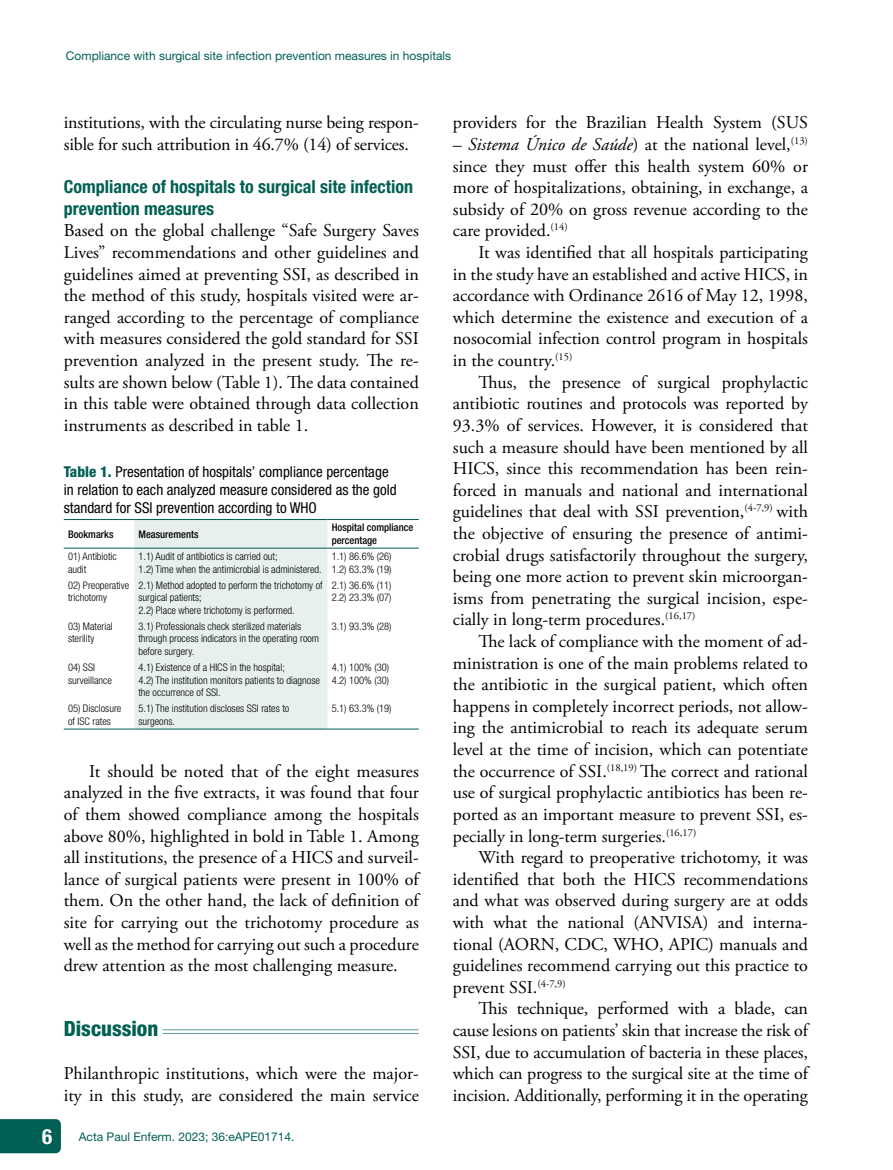
<style>
.page{position:relative;width:893px;height:1170px;background:#fff}
.page>*{position:absolute;margin:0;border:0;box-sizing:border-box;transform-origin:0 0}
.t1{font:800 condensed 21px "Helvetica Neue LT Std";color:#006053}
.t2{font:700 condensed 21px "Helvetica Neue LT Std";color:#fff}
.t3{font:18px/21.6px "Adobe Garamond Pro";color:#000;text-align:justify}
.t4{font:700 condensed 18px/21.6px "Helvetica Neue LT Std";color:#006053}
.t5{font:condensed 15px/18px "Helvetica Neue LT Std";color:#000}
.t6{font:12px "Helvetica Neue LT Std";color:#006053}
.t7{font:300 condensed 10.5px/12.6px "Helvetica Neue LT Std";color:#000}
.t8{font:500 condensed 10.5px/12.6px "Helvetica Neue LT Std";color:#000}
.s1{font-weight:800;color:#006053}
.s2{font-style:italic}
</style>
<div class="page">
<div style="left:0;top:1119px;width:61px;height:34px;background:#006053"></div>
<div style="left:134px;top:520px;width:193px;height:208px;background:#e7f0ee"></div>
<hr style="left:64px;top:728px;width:70px;height:1px;background:#006053">
<hr style="left:134px;top:728px;width:193px;height:1px;background:#006053">
<hr style="left:327px;top:728px;width:92px;height:1px;background:#006053">
<hr style="left:64px;top:519px;width:70px;height:1px;background:#006053">
<hr style="left:134px;top:519px;width:193px;height:1px;background:#006053">
<hr style="left:327px;top:519px;width:92px;height:1px;background:#006053">
<hr style="left:64px;top:547px;width:70px;height:1px;background:#006053">
<hr style="left:134px;top:547px;width:193px;height:1px;background:#006053">
<hr style="left:327px;top:547px;width:92px;height:1px;background:#006053">
<hr style="left:64px;top:1029px;width:355px;height:1px;background:#5e9f99">
<hr style="left:64px;top:1033px;width:355px;height:1px;background:#5e9f99">
<div style="left:64px;top:1023px;width:99px;height:19px;background:#fff"></div>
<p class="t6" style="left:66px;top:48px;width:387px">Compliance with surgical site infection prevention measures in hospitals</p>
<p class="t3" style="left:64px;top:112px;width:357px">institutions, with the circulating nurse being respon&shy;sible for such attribution in 46.7% (14) of services.</p>
<p class="t4" style="left:64px;top:176px;width:351px">Compliance of hospitals to surgical site infection prevention measures</p>
<p class="t3" style="left:64px;top:220px;width:357px">Based on the global challenge “Safe Surgery Saves Lives” recommendations and other guidelines and guidelines aimed at preventing SSI, as described in the method of this study, hospitals visited were ar&shy;ranged according to the percentage of compliance with measures considered the gold standard for SSI prevention analyzed in the present study. The re&shy;sults are shown below (Table 1). The data contained in this table were obtained through data collection instruments as described in table 1.</p>
<p class="t5" style="left:64px;top:462px;width:334px"><span class="s1">Table 1.</span> Presentation of hospitals’ compliance percentage in relation to each analyzed measure considered as the gold standard for SSI prevention according to WHO</p>
<p class="t8" style="left:68px;top:527px;width:47px">Bookmarks</p>
<p class="t8" style="left:138px;top:527px;width:62px">Measurements</p>
<p class="t8" style="left:332px;top:521px;width:83px">Hospital compliance percentage</p>
<p class="t7" style="left:68px;top:549px;width:50px">01) Antibiotic audit</p>
<p class="t7" style="left:138px;top:549px;width:185px">1.1) Audit of antibiotics is carried out;<br>1.2) Time when the antimicrobial is administered.</p>
<p class="t7" style="left:332px;top:549px;width:61px">1.1) 86.6% (26)<br>1.2) 63.3% (19)</p>
<p class="t7" style="left:68px;top:578px;width:63px">02) Preoperative trichotomy</p>
<p class="t7" style="left:138px;top:578px;width:186px">2.1) Method adopted to perform the trichotomy of surgical patients;<br>2.2) Place where trichotomy is performed.</p>
<p class="t7" style="left:332px;top:578px;width:61px">2.1) 36.6% (11)<br>2.2) 23.3% (07)</p>
<p class="t7" style="left:68px;top:619px;width:46px">03) Material sterility</p>
<p class="t7" style="left:138px;top:619px;width:182px">3.1) Professionals check sterilized materials through process indicators in the operating room before surgery.</p>
<p class="t7" style="left:332px;top:619px;width:61px">3.1) 93.3% (28)</p>
<p class="t7" style="left:68px;top:660px;width:45px">04) SSI surveillance</p>
<p class="t7" style="left:138px;top:660px;width:183px">4.1) Existence of a HICS in the hospital;<br>4.2) The institution monitors patients to diagnose the occurrence of SSI.</p>
<p class="t7" style="left:332px;top:660px;width:59px">4.1) 100% (30)<br>4.2) 100% (30)</p>
<p class="t7" style="left:68px;top:702px;width:55px">05) Disclosure of ISC rates</p>
<p class="t7" style="left:138px;top:702px;width:152px">5.1) The institution discloses SSI rates to surgeons.</p>
<p class="t7" style="left:332px;top:702px;width:61px">5.1) 63.3% (19)</p>
<p class="t3" style="left:64px;top:760px;width:357px;text-indent:26px">It should be noted that of the eight measures analyzed in the five extracts, it was found that four of them showed compliance among the hospitals above 80%, highlighted in bold in Table 1. Among all institutions, the presence of a HICS and surveil&shy;lance of surgical patients were present in 100% of them. On the other hand, the lack of definition of site for carrying out the trichotomy procedure as well as the method for carrying out such a procedure drew attention as the most challenging measure.</p>
<p class="t1" style="left:64px;top:1015px;width:96px">Discussion</p>
<p class="t3" style="left:64px;top:1063px;width:357px">Philanthropic institutions, which were the major&shy;ity in this study, are considered the main service</p>
<p class="t2" style="left:42px;top:1123px;width:12px">6</p>
<p class="t6" style="left:79px;top:1129px;width:217px">Acta Paul Enferm. 2023; 36:eAPE01714.</p>
<p class="t3" style="left:453px;top:112px;width:357px">providers for the Brazilian Health System (SUS</p>
<p class="t3" style="left:453px;top:134px;width:357px">– <span class="s2">Sistema Único de Saúde</span>) at the national level,<sup>(13) </sup>since they must offer this health system 60% or more of hospitalizations, obtaining, in exchange, a subsidy of 20% on gross revenue according to the care provided.<sup>(14)</sup></p>
<p class="t3" style="left:453px;top:242px;width:357px;text-indent:26px">It was identified that all hospitals participating in the study have an established and active HICS, in accordance with Ordinance 2616 of May 12, 1998, which determine the existence and execution of a nosocomial infection control program in hospitals in the country.<sup>(15)</sup></p>
<p class="t3" style="left:453px;top:372px;width:357px;text-indent:26px">Thus, the presence of surgical prophylactic antibiotic routines and protocols was reported by 93.3% of services. However, it is considered that such a measure should have been mentioned by all HICS, since this recommendation has been rein&shy;forced in manuals and national and international guidelines that deal with SSI prevention,<sup>(4-7,9)</sup> with the objective of ensuring the presence of antimi&shy;crobial drugs satisfactorily throughout the surgery, being one more action to prevent skin microorgan&shy;isms from penetrating the surgical incision, espe&shy;cially in long-term procedures.<sup>(16,17)</sup></p>
<p class="t3" style="left:453px;top:631px;width:357px;text-indent:26px">The lack of compliance with the moment of ad&shy;ministration is one of the main problems related to the antibiotic in the surgical patient, which often happens in completely incorrect periods, not allow&shy;ing the antimicrobial to reach its adequate serum level at the time of incision, which can potentiate the occurrence of SSI.<sup>(18,19)</sup> The correct and rational use of surgical prophylactic antibiotics has been re&shy;ported as an important measure to prevent SSI, es&shy;pecially in long-term surgeries.<sup>(16,17)</sup></p>
<p class="t3" style="left:453px;top:847px;width:357px;text-indent:26px">With regard to preoperative trichotomy, it was identified that both the HICS recommendations and what was observed during surgery are at odds with what the national (ANVISA) and interna&shy;tional (AORN, CDC, WHO, APIC) manuals and guidelines recommend carrying out this practice to prevent SSI.<sup>(4-7,9)</sup></p>
<p class="t3" style="left:453px;top:998px;width:357px;text-indent:26px">This technique, performed with a blade, can cause lesions on patients’ skin that increase the risk of SSI, due to accumulation of bacteria in these places, which can progress to the surgical site at the time of incision. Additionally, performing it in the operating</p>
</div>
